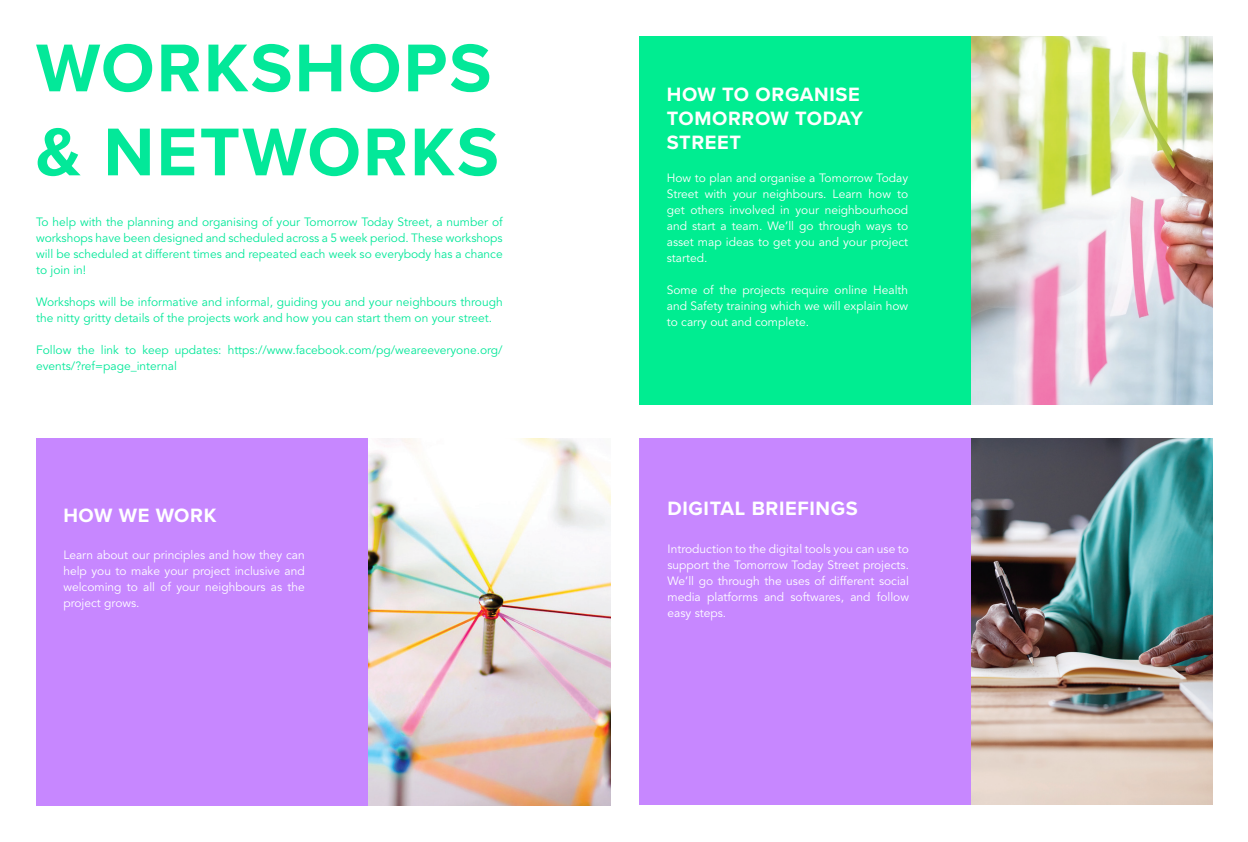
<style>
.page{position:relative;width:1248px;height:842px;background:#fff}
.page>*{position:absolute;margin:0;border:0;box-sizing:border-box;transform-origin:0 0}
.Page_Heading{font:700 70px "Proxima Nova";letter-spacing:.03em;color:#03e899}
.t1{font:700 20px/24px "Proxima Nova";letter-spacing:.03em;color:#fff}
.Page_Body_Text_Green{font:12px/16px "Avenir";color:#fff;text-align:justify}
.Page_Body_Text_Green-2{font:12px/16px "Avenir";color:#03e899}
</style>
<div class="page">
<div style="left:36px;top:438px;width:332px;height:368px;background:#c787ff"></div>
<div style="left:639px;top:36px;width:332px;height:369px;background:#00ed91"></div>
<img style="left:971px;top:36px;width:241px;height:369px">
<img style="left:368px;top:438px;width:242px;height:368px">
<div style="left:639px;top:438px;width:332px;height:367px;background:#c787ff"></div>
<img style="left:971px;top:438px;width:241px;height:367px">
<p class="Page_Heading" style="left:36px;top:16px;width:457px">WORKSHOPS</p>
<p class="Page_Heading" style="left:36px;top:100px;width:464px">&amp; NETWORKS</p>
<p class="Page_Body_Text_Green-2" style="left:36px;top:214px;width:468px;text-align:justify">To help with the planning and organising of your Tomorrow Today Street, a number of workshops have been designed and scheduled across a 5 week period. These workshops will be scheduled at different times and repeated each week so everybody has a chance to join in!</p>
<p class="Page_Body_Text_Green-2" style="left:36px;top:294px;width:468px">Workshops will be informative and informal, guiding you and your neighbours through the nitty gritty details of the projects work and how you can start them on your street.</p>
<p class="Page_Body_Text_Green-2" style="left:36px;top:342px;width:468px">Follow the link to keep updates: https://www.facebook.com/pg/weareeveryone.org/ events/?ref=page_internal</p>
<p class="t1" style="left:63px;top:503px;width:154px">HOW WE WORK</p>
<p class="Page_Body_Text_Green" style="left:63px;top:547px;width:243px">Learn about our principles and how they can help you to make your project inclusive and welcoming to all of your neighbours as the project grows.</p>
<p class="t1" style="left:666px;top:82px;width:194px">HOW TO ORGANISE</p>
<p class="t1" style="left:666px;top:106px;width:198px">TOMORROW TODAY<br>STREET</p>
<p class="Page_Body_Text_Green" style="left:666px;top:170px;width:243px">How to plan and organise a Tomorrow Today Street with your neighbours. Learn how to get others involved in your neighbourhood and start a team. We’ll go through ways to asset map ideas to get you and your project started.</p>
<p class="Page_Body_Text_Green" style="left:666px;top:282px;width:243px">Some of the projects require online Health and Safety training which we will explain how to carry out and complete.</p>
<p class="t1" style="left:667px;top:496px;width:192px">DIGITAL BRIEFINGS</p>
<p class="Page_Body_Text_Green" style="left:667px;top:541px;width:243px">Introduction to the digital tools you can use to support the Tomorrow Today Street projects.<br>We’ll go through the uses of different social media platforms and softwares, and follow easy steps.</p>
</div>
